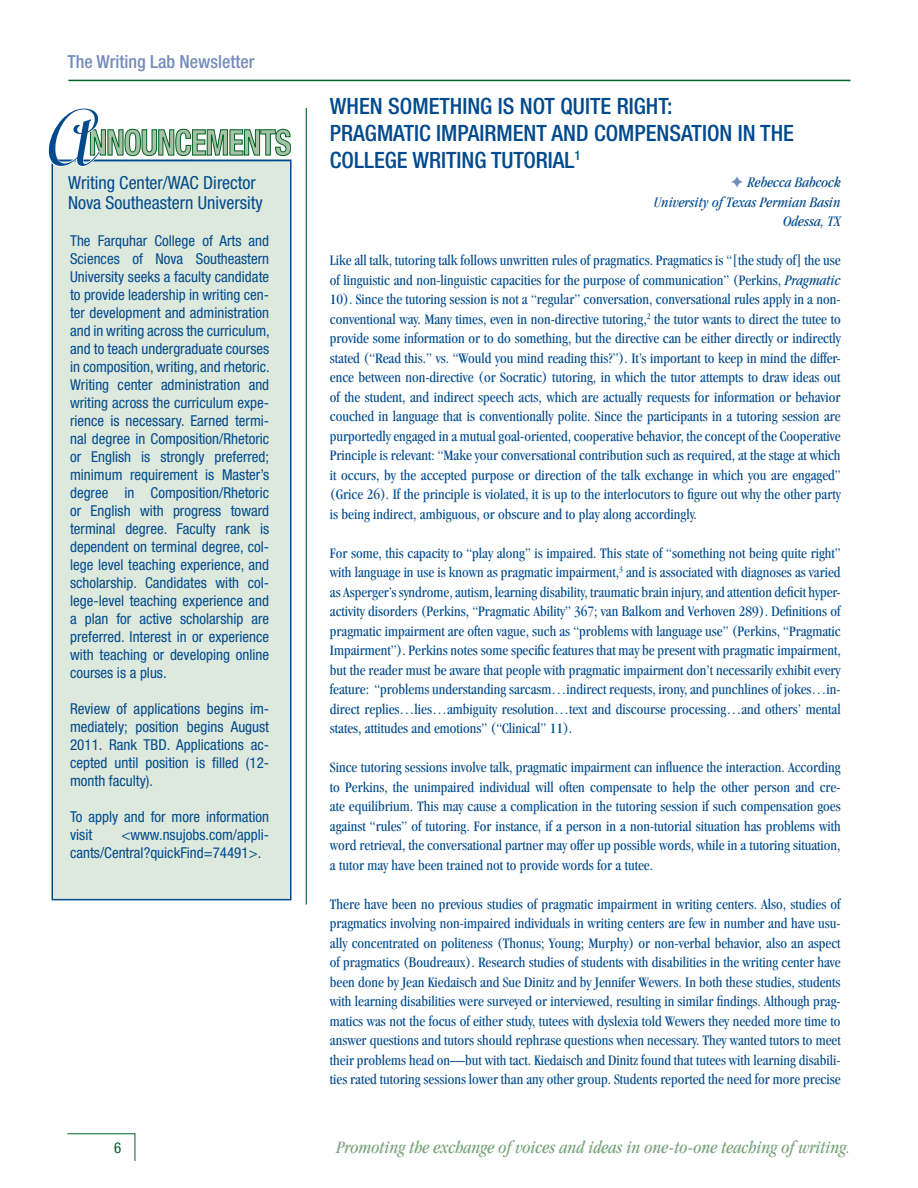
<style>
.page{position:relative;width:918px;height:1188px;background:#fff}
.page>*{position:absolute;margin:0;border:0;box-sizing:border-box;transform-origin:0 0}
.Header_-_left{font:500 condensed 22.5px/27px "Helvetica Neue";color:#004a8d}
.t1{font:italic condensed 18px "Garamond";color:#77a279}
.Box_text{font:condensed 18px "Helvetica Neue";color:#004a8d}
.t2{font:500 condensed 18px "Helvetica Neue";color:#748cbb}
.Text{font:condensed 15px/19.5px "Garamond";color:#004a8d;text-align:justify}
.Box_text-2{font:condensed 15px/18px "Helvetica Neue";color:#004a8d;text-align:justify}
.Credit_line{font:italic condensed 15px "Garamond";color:#004a8d}
.s1{font-style:italic}
</style>
<div class="page">
<svg style="left:67px;top:1133px;width:69px;height:28px"></svg>
<hr style="left:306px;top:108px;width:1px;height:796px;background:#006224">
<hr style="left:68px;top:80px;width:782px;height:1px;background:#006224">
<div style="left:52px;top:160px;width:239px;height:740px;background:#dee9dd"></div>
<div style="left:52px;top:160px;width:240px;height:740px;border:2px solid #004a8d"></div>
<svg style="left:48px;top:108px;width:243px;height:59px"></svg>
<p class="t2" style="left:68px;top:51px;width:188px">THE WRITING LAB NEWSLETTER</p>
<p class="Box_text" style="left:68px;top:173px;width:189px">Writing Center/WAC Director</p>
<p class="Box_text" style="left:68px;top:192px;width:196px">Nova Southeastern University</p>
<p class="Box_text-2" style="left:70px;top:232px;width:201px">The Farquhar College of Arts and Sciences of Nova Southeastern University seeks a faculty candidate to provide leadership in writing cen&shy;ter development and administration and in writing across the curriculum, and to teach undergraduate courses in composition, writing, and rhetoric.<br>Writing center administration and writing across the curriculum expe&shy;rience is necessary. Earned termi&shy;nal degree in Composition/Rhetoric or English is strongly preferred; minimum requirement is Master’s degree in Composition/Rhetoric or English with progress toward terminal degree. Faculty rank is dependent on terminal degree, col&shy;lege level teaching experience, and scholarship. Candidates with col&shy;lege-level teaching experience and a plan for active scholarship are preferred. Interest in or experience with teaching or developing online courses is a plus.</p>
<p class="Box_text-2" style="left:70px;top:700px;width:201px">Review of applications begins im&shy;mediately; position begins August 2011. Rank TBD. Applications ac&shy;cepted until position is filled (12- month faculty).</p>
<p class="Box_text-2" style="left:70px;top:808px;width:201px">To apply and for more information visit</p>
<p class="Box_text-2" style="left:70px;top:826px;width:201px;text-indent:51px">&lt;www.nsujobs.com/appli&shy;cants/Central?quickFind=74491&gt;.</p>
<p class="Header_-_left" style="left:330px;top:92px;width:344px">WHEN SOMETHING IS NOT QUITE RIGHT:</p>
<p class="Header_-_left" style="left:330px;top:119px;width:466px">PRAGMATIC IMPAIRMENT AND COMPENSATION IN THE<br>COLLEGE WRITING TUTORIAL<sup>1</sup></p>
<p class="Credit_line" style="left:747px;top:174px;width:95px">Rebecca Babcock</p>
<p class="Credit_line" style="left:654px;top:194px;width:188px">University of Texas Permian Basin</p>
<p class="Credit_line" style="left:783px;top:213px;width:59px">Odessa, TX</p>
<p class="Text" style="left:330px;top:251px;width:512px">Like all talk, tutoring talk follows unwritten rules of pragmatics. Pragmatics is “[the study of] the use of linguistic and non-linguistic capacities for the purpose of communication” (Perkins, <span class="s1">Pragmatic </span>10). Since the tutoring session is not a “regular” conversation, conversational rules apply in a non&shy;conventional way. Many times, even in non-directive tutoring,<sup>2</sup> the tutor wants to direct the tutee to provide some information or to do something, but the directive can be either directly or indirectly stated (“Read this.” vs. “Would you mind reading this?”). It’s important to keep in mind the differ&shy;ence between non-directive (or Socratic) tutoring, in which the tutor attempts to draw ideas out of the student, and indirect speech acts, which are actually requests for information or behavior couched in language that is conventionally polite. Since the participants in a tutoring session are purportedly engaged in a mutual goal-oriented, cooperative behavior, the concept of the Cooperative Principle is relevant: “Make your conversational contribution such as required, at the stage at which it occurs, by the accepted purpose or direction of the talk exchange in which you are engaged” (Grice 26). If the principle is violated, it is up to the interlocutors to figure out why the other party is being indirect, ambiguous, or obscure and to play along accordingly.</p>
<p class="Text" style="left:330px;top:543px;width:512px">For some, this capacity to “play along” is impaired. This state of “something not being quite right” with language in use is known as pragmatic impairment,<sup>3</sup> and is associated with diagnoses as varied as Asperger’ssyndrome,autism, learning disability, traumatic brain injury,and attention deficit hyper&shy;activity disorders (Perkins, “Pragmatic Ability” 367; van Balkom and Verhoven 289). Definitions of pragmatic impairment are often vague, such as “problems with language use” (Perkins, “Pragmatic Impairment”). Perkins notes some specific features that may be present with pragmatic impairment, but the reader must be aware that people with pragmatic impairment don’t necessarily exhibit every feature: “problems understanding sarcasm…indirect requests, irony, and punchlines of jokes…in&shy;direct replies…lies…ambiguity resolution…text and discourse processing…and others’ mental states, attitudes and emotions” (“Clinical” 11).</p>
<p class="Text" style="left:330px;top:758px;width:512px">Since tutoring sessions involve talk, pragmatic impairment can influence the interaction. According to Perkins, the unimpaired individual will often compensate to help the other person and cre&shy;ate equilibrium. This may cause a complication in the tutoring session if such compensation goes against “rules” of tutoring. For instance, if a person in a non-tutorial situation has problems with word retrieval, the conversational partner may offer up possible words, while in a tutoring situation, a tutor may have been trained not to provide words for a tutee.</p>
<p class="Text" style="left:330px;top:894px;width:512px">There have been no previous studies of pragmatic impairment in writing centers. Also, studies of pragmatics involving non-impaired individuals in writing centers are few in number and have usu&shy;ally concentrated on politeness (Thonus; Young; Murphy) or non-verbal behavior, also an aspect of pragmatics (Boudreaux). Research studies of students with disabilities in the writing center have been done by Jean Kiedaisch and Sue Dinitz and by Jennifer Wewers. In both these studies, students with learning disabilities were surveyed or interviewed, resulting in similar findings. Although prag&shy;matics was not the focus of either study, tutees with dyslexia told Wewers they needed more time to answer questions and tutors should rephrase questions when necessary. They wanted tutors to meet their problems head on—but with tact. Kiedaisch and Dinitz found that tutees with learning disabili&shy;ties rated tutoring sessions lower than any other group. Students reported the need for more precise</p>
<p class="t1" style="left:337px;top:1137px;width:515px">Promoting the exchange of voices and ideas in one-to-one teaching of writing.</p>
</div>
